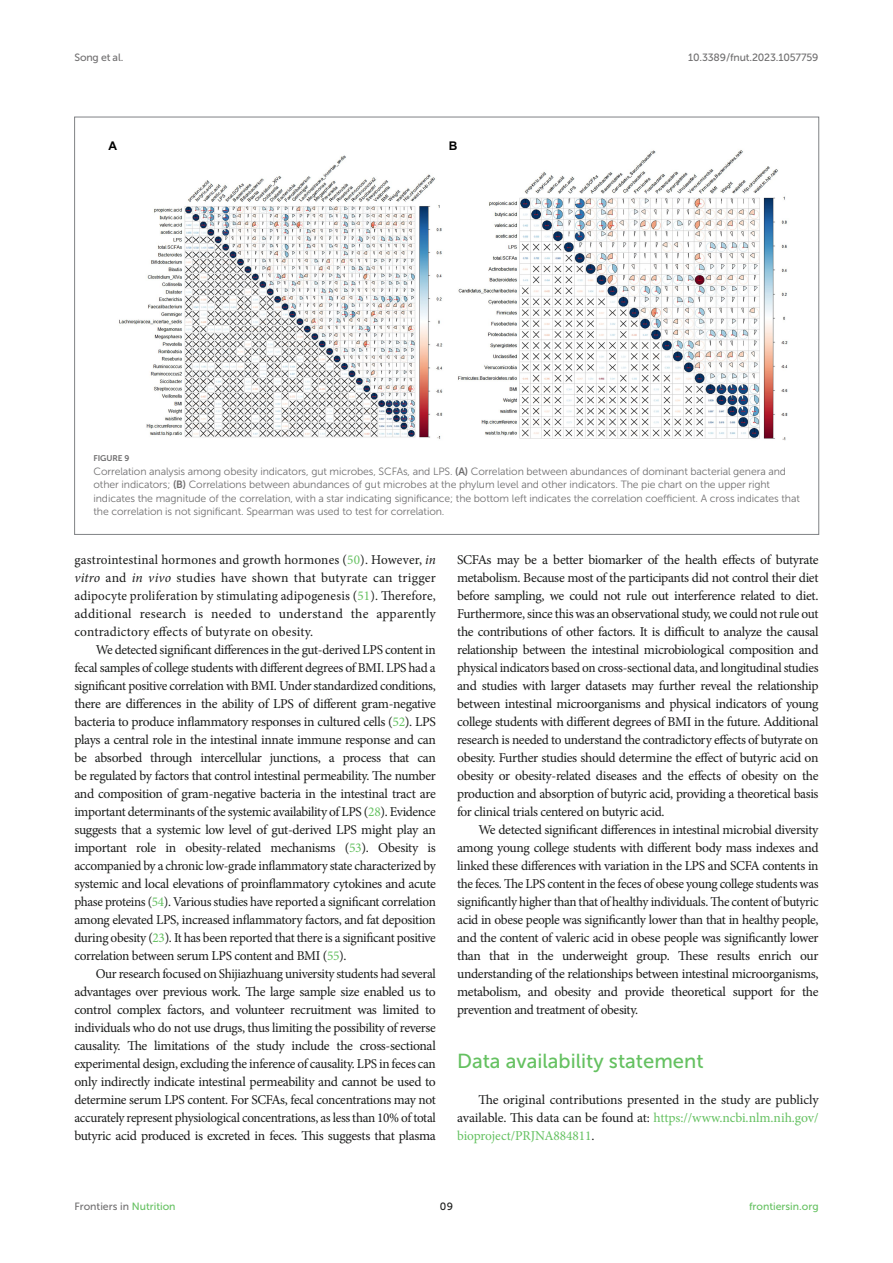
<style>
.page{position:relative;width:893px;height:1263px;background:#fff}
.page>*{position:absolute;margin:0;border:0;box-sizing:border-box;transform-origin:0 0}
.HEAD_1{font:20.25px "Museo Sans 500";color:#65c161}
.TEXT{font:13.5px/18px "Minion Pro";letter-spacing:-.025em;color:#1b1c1b;text-align:justify}
.TEXT_FLUSH{font:13.5px/18px "Minion Pro";letter-spacing:-.005em;color:#1b1c1b;text-align:justify}
.t1{font:700 12px "Arial";color:#000}
.FIG_LEG{font:10.5px/13.5px "Museo Sans 300";letter-spacing:-.01em;color:#706f70}
.t2{font:10.5px "Museo Sans 500";letter-spacing:-.015em;color:#706f70}
.t3{font:10.5px "Museo Sans 500";color:#65c161}
.t4{font:10.5px "Museo Sans 500";color:#1b1c1b}
.FIG_HD{font:8.25px "Museo Sans 700";letter-spacing:-.01em;color:#706f70}
.s1{font-family:"Museo Sans 700"}
.s2{color:#65c161}
.s3{font-style:italic}
</style>
<div class="page">
<img style="left:119px;top:150px;width:669px;height:291px">
<p class="t2" style="left:74px;top:51px;width:50px">Song et al.</p>
<p class="t2" style="left:688px;top:51px;width:132px">10.3389/fnut.2023.1057759</p>
<p class="t1" style="left:109px;top:137px;width:10px">A</p>
<p class="t1" style="left:449px;top:137px;width:10px">B</p>
<p class="FIG_HD" style="left:94px;top:454px;width:37px">FIGURE 9</p>
<p class="FIG_LEG" style="left:94px;top:465px;width:708px">Correlation analysis among obesity indicators, gut microbes, SCFAs, and LPS. <span class="s1">(A)</span> Correlation between abundances of dominant bacterial genera and other indicators; <span class="s1">(B)</span> Correlations between abundances of gut microbes at the phylum level and other indicators. The pie chart on the upper right indicates the magnitude of the correlation, with a star indicating significance; the bottom left indicates the correlation coefficient. A cross indicates that the correlation is not significant. Spearman was used to test for correlation.</p>
<p class="TEXT" style="left:74px;top:551px;width:363px">gastrointestinal hormones and growth hormones (<span class="s2">50</span>). However, <span class="s3">in vitro</span> and <span class="s3">in vivo</span> studies have shown that butyrate can trigger adipocyte proliferation by stimulating adipogenesis (<span class="s2">51</span>). Therefore, additional research is needed to understand the apparently contradictory effects of butyrate on obesity.</p>
<p class="TEXT" style="left:74px;top:641px;width:363px;text-indent:21px">We detected significant differences in the gut-derived LPS content in fecal samples of college students with different degrees of BMI. LPS had a significant positive correlation with BMI. Under standardized conditions, there are differences in the ability of LPS of different gram-negative bacteria to produce inflammatory responses in cultured cells (<span class="s2">52</span>). LPS plays a central role in the intestinal innate immune response and can be absorbed through intercellular junctions, a process that can be regulated by factors that control intestinal permeability. The number and composition of gram-negative bacteria in the intestinal tract are important determinants of the systemic availability of LPS (<span class="s2">28</span>). Evidence suggests that a systemic low level of gut-derived LPS might play an important role in obesity-related mechanisms (<span class="s2">53</span>). Obesity is accompanied by a chronic low-grade inflammatory state characterized by systemic and local elevations of proinflammatory cytokines and acute phase proteins (<span class="s2">54</span>). Various studies have reported a significant correlation among elevated LPS, increased inflammatory factors, and fat deposition during obesity (<span class="s2">23</span>). It has been reported that there is a significant positive correlation between serum LPS content and BMI (<span class="s2">55</span>).</p>
<p class="TEXT" style="left:74px;top:965px;width:363px;text-indent:21px">Our research focused on Shijiazhuang university students had several advantages over previous work. The large sample size enabled us to control complex factors, and volunteer recruitment was limited to individuals who do not use drugs, thus limiting the possibility of reverse causality. The limitations of the study include the cross-sectional experimental design, excluding the inference of causality. LPS in feces can only indirectly indicate intestinal permeability and cannot be used to determine serum LPS content. For SCFAs, fecal concentrations may not accurately represent physiological concentrations, as less than 10% of total butyric acid produced is excreted in feces. This suggests that plasma</p>
<p class="TEXT" style="left:457px;top:551px;width:363px">SCFAs may be a better biomarker of the health effects of butyrate metabolism. Because most of the participants did not control their diet before sampling, we could not rule out interference related to diet.<br>Furthermore, since this was an observational study, we could not rule out the contributions of other factors. It is difficult to analyze the causal relationship between the intestinal microbiological composition and physical indicators based on cross-sectional data, and longitudinal studies and studies with larger datasets may further reveal the relationship between intestinal microorganisms and physical indicators of young college students with different degrees of BMI in the future. Additional research is needed to understand the contradictory effects of butyrate on obesity. Further studies should determine the effect of butyric acid on obesity or obesity-related diseases and the effects of obesity on the production and absorption of butyric acid, providing a theoretical basis for clinical trials centered on butyric acid.</p>
<p class="TEXT" style="left:457px;top:821px;width:363px;text-indent:21px">We detected significant differences in intestinal microbial diversity among young college students with different body mass indexes and linked these differences with variation in the LPS and SCFA contents in the feces. The LPS content in the feces of obese young college students was significantly higher than that of healthy individuals. The content of butyric acid in obese people was significantly lower than that in healthy people, and the content of valeric acid in obese people was significantly lower than that in the underweight group. These results enrich our understanding of the relationships between intestinal microorganisms, metabolism, and obesity and provide theoretical support for the prevention and treatment of obesity.</p>
<p class="HEAD_1" style="left:457px;top:1050px;width:248px">Data availability statement</p>
<p class="TEXT_FLUSH" style="left:457px;top:1091px;width:363px;text-indent:21px">The original contributions presented in the study are publicly available. This data can be found at: <span class="s2">https://www.ncbi.nlm.nih.gov/ bioproject/PRJNA884811</span>.</p>
<p class="t2" style="left:74px;top:1200px;width:103px">Frontiers in <span class="s2">Nutrition</span></p>
<p class="t4" style="left:440px;top:1200px;width:15px">09</p>
<p class="t3" style="left:749px;top:1200px;width:71px">frontiersin.org</p>
</div>
